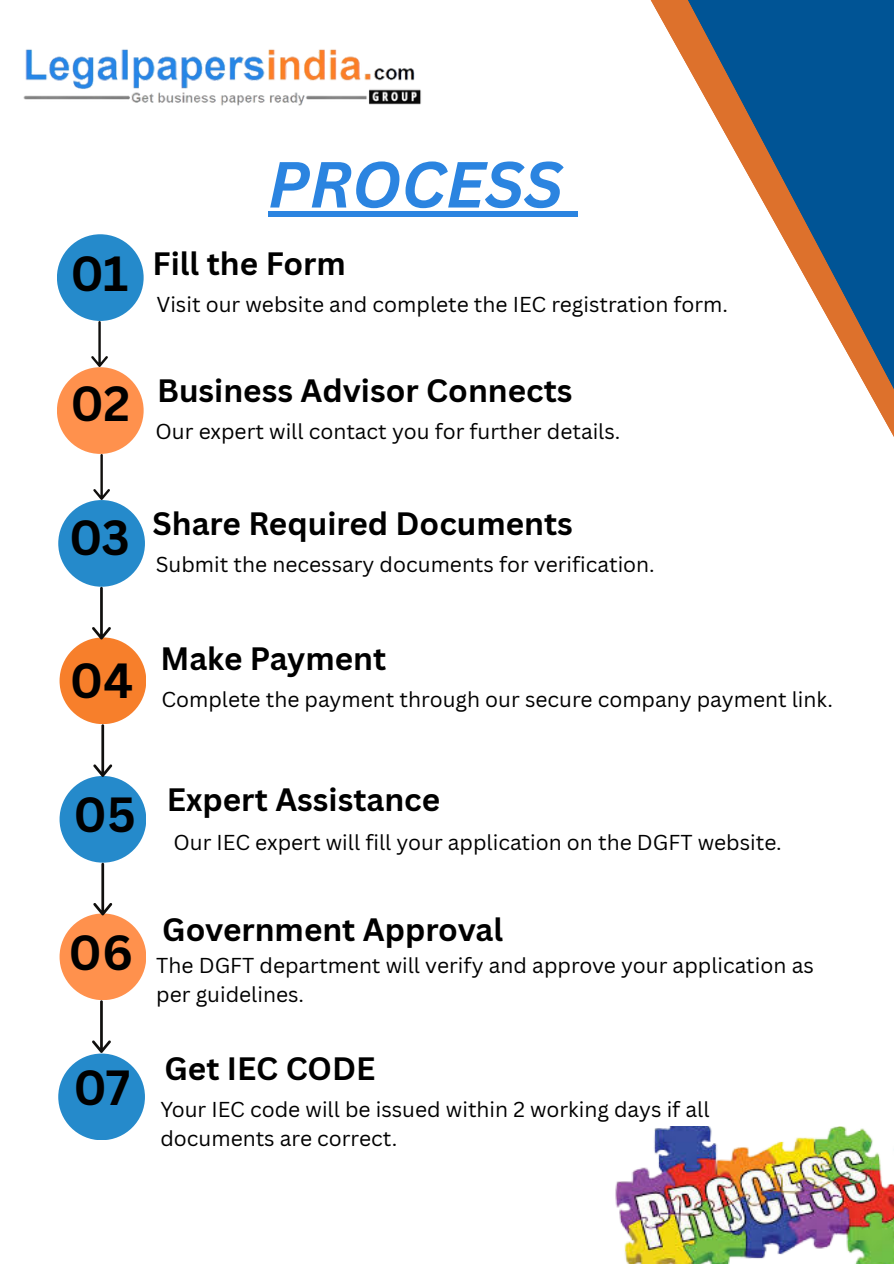
<style>
.page{position:relative;width:894px;height:1264px;background:#fff}
.page>*{position:absolute;margin:0;border:0;box-sizing:border-box;transform-origin:0 0}
.t1{font:italic 700 63.6px "Canva Sans";color:#2b84e0}
.t2{font:700 48px "Canva Sans";letter-spacing:-.01em;color:#000}
.t3{font:700 31.5px "Canva Sans";color:#000}
.t4{font:21px/29.2px "Canva Sans";color:#000}
</style>
<div class="page">
<div style="left:57px;top:234px;width:87px;height:87px;background:#258acb;border-radius:50%"></div>
<div style="left:58px;top:500px;width:87px;height:86px;background:#258acb;border-radius:50%"></div>
<div style="left:60px;top:637px;width:86px;height:87px;background:#f77f2b;border-radius:50%"></div>
<div style="left:60px;top:776px;width:86px;height:86px;background:#258acb;border-radius:50%"></div>
<div style="left:60px;top:913px;width:86px;height:87px;background:#ff914d;border-radius:50%"></div>
<div style="left:58px;top:1053px;width:87px;height:87px;background:#258acb;border-radius:50%"></div>
<div style="left:57px;top:367px;width:87px;height:87px;background:#ff914d;border-radius:50%"></div>
<svg style="left:91px;top:321px;width:17px;height:46px"></svg>
<svg style="left:93px;top:454px;width:17px;height:46px"></svg>
<svg style="left:92px;top:587px;width:19px;height:52px"></svg>
<svg style="left:93px;top:724px;width:19px;height:53px"></svg>
<svg style="left:93px;top:862px;width:19px;height:53px"></svg>
<svg style="left:92px;top:1000px;width:19px;height:52px"></svg>
<div style="left:268px;top:211px;width:294px;height:5px;background:#2b84e0"></div>
<div style="left:562px;top:211px;width:15px;height:5px;background:#2b84e0"></div>
<svg style="left:665px;top:0;width:228px;height:435px"></svg>
<img style="left:615px;top:1126px;width:278px;height:137px">
<img style="left:23px;top:49px;width:398px;height:57px">
<p class="t2" style="left:71px;top:239px;width:59px">01</p>
<p class="t2" style="left:70px;top:370px;width:61px">02</p>
<h2 class="t1" style="left:268px;top:139px;width:296px">PROCESS</h2>
<p class="t3" style="left:152px;top:241px;width:195px">Fill the Form</p>
<p class="t4" style="left:157px;top:289px;width:572px">Visit our website and complete the IEC registration form.</p>
<p class="t3" style="left:157px;top:369px;width:417px">Business Advisor Connects</p>
<h1 class="t4" style="left:155px;top:416px;width:466px">Our expert will contact you for further details.</h1>
<p class="t2" style="left:69px;top:504px;width:62px">03</p>
<p class="t3" style="left:152px;top:501px;width:421px">Share Required Documents</p>
<h2 class="t4" style="left:156px;top:549px;width:500px">Submit the necessary documents for verification.</h2>
<h2 class="t2" style="left:70px;top:647px;width:65px">04</h2>
<p class="t3" style="left:160px;top:636px;width:227px">Make Payment</p>
<p class="t4" style="left:161px;top:684px;width:673px">Complete the payment through our secure company payment link.</p>
<p class="t2" style="left:73px;top:781px;width:64px">05</p>
<p class="t3" style="left:167px;top:777px;width:275px">Expert Assistance</p>
<h2 class="t4" style="left:173px;top:827px;width:609px">Our IEC expert will fill your application on the DGFT website.</h2>
<p class="t2" style="left:69px;top:918px;width:66px">06</p>
<p class="t2" style="left:73px;top:1053px;width:58px">07</p>
<p class="t3" style="left:162px;top:907px;width:342px">Government Approval</p>
<p class="t4" style="left:156px;top:950px;width:659px">The DGFT department will verify and approve your application as per guidelines.</p>
<p class="t3" style="left:164px;top:1045px;width:212px">Get IEC CODE</p>
<h2 class="t4" style="left:160px;top:1094px;width:550px">Your IEC code will be issued within 2 working days if all documents are correct.</h2>
</div>
